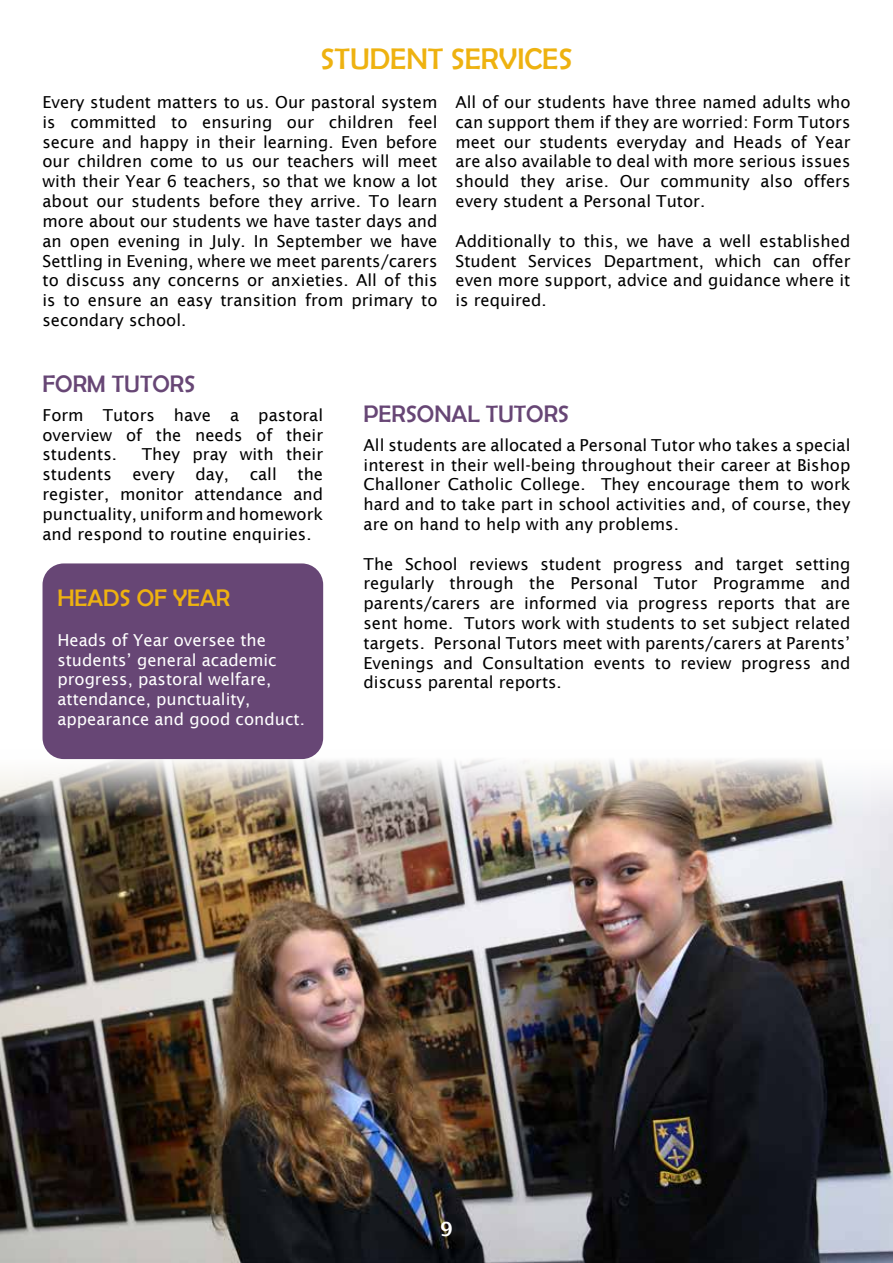
<style>
.page{position:relative;width:893px;height:1263px;background:#fff}
.page>*{position:absolute;margin:0;border:0;box-sizing:border-box;transform-origin:0 0}
.t1{font:30px "Berlin Sans FB";color:#eeb210}
.t2{font:24px "Berlin Sans FB";color:#674675}
.t3{font:24px "Berlin Sans FB";color:#eeb210}
.t4{font:600 19.5px "Lucida Sans";color:#fff}
.t5{font:16.5px/19.8px "Lucida Sans";color:#000;text-align:justify}
.t6{font:16.5px/19.8px "Lucida Sans";color:#fff}
</style>
<div class="page">
<img style="left:0;top:749px;width:893px;height:514px">
<div style="left:43px;top:563px;width:280px;height:196px;background:#674675;border-radius:21px"></div>
<h1 class="t1" style="left:321px;top:43px;width:253px">STUDENT SERVICES</h1>
<p class="t5" style="left:43px;top:92px;width:396px">Every student matters to us. Our pastoral system is committed to ensuring our children feel secure and happy in their learning. Even before our children come to us our teachers will meet with their Year 6 teachers, so that we know a lot about our students before they arrive. To learn more about our students we have taster days and an open evening in July. In September we have Settling in Evening, where we meet parents/carers to discuss any concerns or anxieties. All of this is to ensure an easy transition from primary to secondary school.</p>
<p class="t5" style="left:455px;top:92px;width:396px">All of our students have three named adults who can support them if they are worried: Form Tutors meet our students everyday and Heads of Year are also available to deal with more serious issues should they arise. Our community also offers every student a Personal Tutor.</p>
<p class="t5" style="left:455px;top:231px;width:396px">Additionally to this, we have a well established Student Services Department, which can offer even more support, advice and guidance where it is required.</p>
<h2 class="t2" style="left:43px;top:370px;width:154px">FORM TUTORS</h2>
<p class="t5" style="left:43px;top:405px;width:282px">Form Tutors have a pastoral overview of the needs of their students.</p>
<p class="t5" style="left:142px;top:445px;width:183px">They pray with their</p>
<p class="t5" style="left:43px;top:464px;width:282px;text-indent:255px">the register, monitor attendance and punctuality, uniform and homework and respond to routine enquiries.</p>
<p class="t5" style="left:43px;top:464px;width:71px">students</p>
<p class="t5" style="left:133px;top:464px;width:44px">every</p>
<p class="t5" style="left:196px;top:464px;width:35px">day,</p>
<p class="t5" style="left:250px;top:464px;width:29px">call</p>
<h2 class="t3" style="left:57px;top:585px;width:174px">HEADS OF YEAR</h2>
<p class="t6" style="left:57px;top:630px;width:249px">Heads of Year oversee the students’ general academic progress, pastoral welfare, attendance, punctuality, appearance and good conduct.</p>
<h2 class="t2" style="left:364px;top:400px;width:207px">PERSONAL TUTORS</h2>
<p class="t5" style="left:364px;top:435px;width:488px">All students are allocated a Personal Tutor who takes a special interest in their well-being throughout their career at Bishop Challoner Catholic College. They encourage them to work hard and to take part in school activities and, of course, they are on hand to help with any problems.</p>
<p class="t5" style="left:364px;top:554px;width:488px">The School reviews student progress and target setting regularly through the Personal Tutor Programme and parents/carers are informed via progress reports that are sent home. Tutors work with students to set subject related targets. Personal Tutors meet with parents/carers at Parents’ Evenings and Consultation events to review progress and discuss parental reports.</p>
<p class="t4" style="left:440px;top:1217px;width:14px">9</p>
</div>
